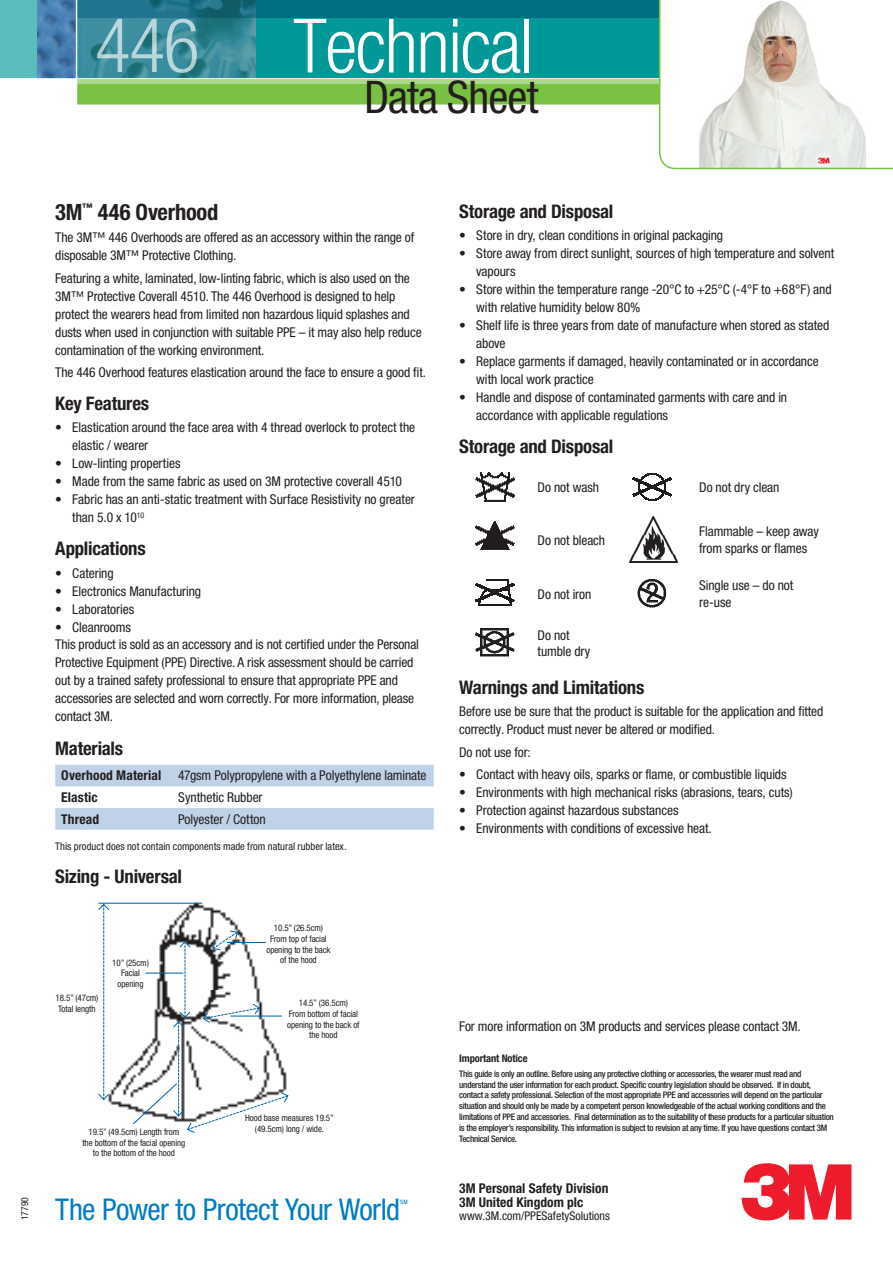
<style>
.page{position:relative;width:893px;height:1263px;background:#fff}
.page>*{position:absolute;margin:0;border:0;box-sizing:border-box;transform-origin:0 0}
.t1{font:300 condensed 75px "Helvetica Neue LTW1 G";letter-spacing:-.02em;color:#fff}
.t2{font:condensed 45px "Helvetica Neue LTW1 G";letter-spacing:-.02em;color:#231f20}
.t3{font:condensed 30px "Helvetica Neue LTW1 G";letter-spacing:-.02em;color:#007cc2}
.t4{font:700 condensed 22.5px "Helvetica Neue LTW1 G";letter-spacing:-.01em;color:#231f20}
.t5{font:700 condensed 18.75px "Helvetica Neue LTW1 G";letter-spacing:-.01em;color:#231f20}
.t6{font:condensed 13.5px/18px "Helvetica Neue LTW1 G";letter-spacing:-.01em;color:#231f20}
.t7{font:700 condensed 13.5px/13.5px "Helvetica Neue LTW1 G";color:#231f20}
.t8{font:condensed 12px "Helvetica Neue LTW1 G";color:#231f20}
.t9{font:condensed 10.5px "Helvetica Neue LTW1 G";letter-spacing:.005em;color:#231f20}
.t10{font:700 condensed 10.5px "Helvetica Neue LTW1 G";letter-spacing:-.01em;color:#231f20}
.t11{font:condensed 9.75px "Helvetica Neue LTW1 G";color:#231f20}
.t12{font:500 condensed 9px/10.8px "Helvetica Neue LTW1 G";letter-spacing:-.03em;color:#231f20}
.t13{font:condensed 9px/10.8px "Helvetica Neue LTW1 G";letter-spacing:-.01em;color:#231f20;text-align:center}
.t14{font:condensed 6px "Helvetica Neue LTW1 G";color:#007cc2}
.s1{font-weight:700}
</style>
<div class="page">
<div style="left:77px;top:84px;width:581px;height:20px;background:#79c142"></div>
<div style="left:0;top:0;width:81px;height:78px;background:#5abdbb"></div>
<img style="left:38px;top:0;width:38px;height:78px">
<div style="left:256px;top:0;width:637px;height:78px;background:#009997"></div>
<div style="left:78px;top:0;width:815px;height:18px;background:#007080"></div>
<svg style="left:77px;top:0;width:179px;height:78px;background:#328394"></svg>
<hr style="left:76px;top:0;width:1px;height:145px;background:#fff">
<svg style="left:37px;top:78px;width:621px;height:6px;background:#bbdf9f"></svg>
<img style="left:475px;top:472px;width:40px;height:30px">
<img style="left:632px;top:473px;width:40px;height:28px">
<img style="left:475px;top:521px;width:40px;height:29px">
<img style="left:630px;top:516px;width:47px;height:46px">
<img style="left:475px;top:579px;width:40px;height:27px">
<img style="left:637px;top:580px;width:30px;height:28px">
<img style="left:476px;top:628px;width:39px;height:29px">
<svg style="left:55px;top:765px;width:379px;height:65px"></svg>
<img style="left:105px;top:902px;width:136px;height:208px">
<svg style="left:98px;top:903px;width:12px;height:197px"></svg>
<hr style="left:99px;top:903px;width:103px;height:1px;background:#0065a4">
<svg style="left:132px;top:930px;width:157px;height:203px"></svg>
<svg style="left:742px;top:1163px;width:109px;height:57px"></svg>
<svg style="left:658px;top:0;width:235px;height:170px"></svg>
<h1 class="t1" style="left:95px;top:2px;width:441px">446 Technical</h1>
<h2 class="t2" style="left:364px;top:70px;width:176px">Data Sheet</h2>
<h3 class="t4" style="left:55px;top:199px;width:165px">3M<sup>™</sup> 446 Overhood</h3>
<p class="t6" style="left:55px;top:229px;width:360px">The 3M™ 446 Overhoods are offered as an accessory within the range of disposable 3M™ Protective Clothing.</p>
<p class="t6" style="left:55px;top:269px;width:368px">Featuring a white, laminated, low-linting fabric, which is also used on the 3M™ Protective Coverall 4510. The 446 Overhood is designed to help protect the wearers head from limited non hazardous liquid splashes and dusts when used in conjunction with suitable PPE – it may also help reduce contamination of the working environment.</p>
<p class="t6" style="left:55px;top:363px;width:372px">The 446 Overhood features elastication around the face to ensure a good fit.</p>
<h3 class="t5" style="left:55px;top:392px;width:95px">Key Features</h3>
<p class="t6" style="left:72px;top:418px;width:344px;text-indent:-17px">• Elastication around the face area with 4 thread overlock to protect the elastic / wearer</p>
<p class="t6" style="left:55px;top:454px;width:127px">• Low-linting properties</p>
<p class="t6" style="left:55px;top:472px;width:348px">• Made from the same fabric as used on 3M protective coverall 4510</p>
<p class="t6" style="left:72px;top:490px;width:344px;text-indent:-17px">• Fabric has an anti-static treatment with Surface Resistivity no greater than 5.0 x 10<sup>10</sup></p>
<h3 class="t5" style="left:55px;top:537px;width:92px">Applications</h3>
<p class="t6" style="left:55px;top:564px;width:60px">• Catering</p>
<p class="t6" style="left:55px;top:582px;width:147px">• Electronics Manufacturing</p>
<p class="t6" style="left:55px;top:600px;width:80px">• Laboratories</p>
<p class="t6" style="left:55px;top:618px;width:365px">• Cleanrooms<br>This product is sold as an accessory and is not certified under the Personal Protective Equipment (PPE) Directive. A risk assessment should be carried out by a trained safety professional to ensure that appropriate PPE and accessories are selected and worn correctly. For more information, please contact 3M.</p>
<h3 class="t5" style="left:55px;top:737px;width:69px">Materials</h3>
<p class="t6" style="left:61px;top:765px;width:367px;line-height:21.6px"><span class="s1">Overhood Material</span> 47gsm Polypropylene with a Polyethylene laminate<br><span class="s1">Elastic</span></p>
<p class="t6" style="left:178px;top:788px;width:86px">Synthetic Rubber</p>
<p class="t7" style="left:61px;top:812px;width:39px">Thread</p>
<p class="t6" style="left:178px;top:810px;width:89px">Polyester / Cotton</p>
<p class="t9" style="left:55px;top:840px;width:293px">This product does not contain components made from natural rubber latex.</p>
<h3 class="t5" style="left:55px;top:865px;width:128px">Sizing - Universal</h3>
<p class="t13" style="left:55px;top:992px;width:44px">18.5” (47cm)<br>Total length</p>
<p class="t13" style="left:112px;top:957px;width:38px">10” (25cm)<br>Facial opening</p>
<p class="t13" style="left:266px;top:922px;width:66px">10.5” (26.5cm)<br>From top of facial opening to the back of the hood</p>
<p class="t13" style="left:287px;top:997px;width:74px">14.5” (36.5cm)<br>From bottom of facial opening to the back of the hood</p>
<p class="t11" style="left:19px;top:1220px;width:25px;rotate:-90deg">17790</p>
<p class="t13" style="left:82px;top:1126px;width:104px">19.5” (49.5cm) Length from the bottom of the facial opening to the bottom of the hood</p>
<p class="t13" style="left:245px;top:1112px;width:90px">Hood base measures 19.5” (49.5cm) long / wide.</p>
<h3 class="t3" style="left:55px;top:1192px;width:346px">The Power to Protect Your World</h3>
<p class="t14" style="left:400px;top:1198px;width:9px">SM</p>
<h3 class="t5" style="left:459px;top:200px;width:156px">Storage and Disposal</h3>
<p class="t6" style="left:459px;top:226px;width:265px">• Store in dry, clean conditions in original packaging</p>
<p class="t6" style="left:476px;top:244px;width:359px;text-indent:-17px">• Store away from direct sunlight, sources of high temperature and solvent vapours</p>
<p class="t6" style="left:476px;top:280px;width:357px;text-indent:-17px">• Store within the temperature range -20°C to +25°C (-4°F to +68°F) and with relative humidity below 80%</p>
<p class="t6" style="left:476px;top:316px;width:355px;text-indent:-17px">• Shelf life is three years from date of manufacture when stored as stated above</p>
<p class="t6" style="left:476px;top:352px;width:344px;text-indent:-17px">• Replace garments if damaged, heavily contaminated or in accordance with local work practice</p>
<p class="t6" style="left:476px;top:388px;width:312px;text-indent:-17px">• Handle and dispose of contaminated garments with care and in accordance with applicable regulations</p>
<h3 class="t5" style="left:459px;top:435px;width:156px">Storage and Disposal</h3>
<p class="t6" style="left:537px;top:478px;width:63px">Do not wash</p>
<p class="t6" style="left:699px;top:478px;width:82px">Do not dry clean</p>
<p class="t6" style="left:537px;top:531px;width:69px">Do not bleach</p>
<p class="t6" style="left:699px;top:523px;width:121px;line-height:16.5px">Flammable – keep away from sparks or flames</p>
<p class="t6" style="left:537px;top:585px;width:55px">Do not iron</p>
<p class="t6" style="left:699px;top:577px;width:96px;line-height:16.5px">Single use – do not re-use</p>
<p class="t6" style="left:537px;top:627px;width:54px;line-height:16.5px">Do not tumble dry</p>
<h3 class="t5" style="left:459px;top:676px;width:187px">Warnings and Limitations</h3>
<p class="t6" style="left:459px;top:702px;width:366px">Before use be sure that the product is suitable for the application and fitted correctly. Product must never be altered or modified.</p>
<p class="t6" style="left:459px;top:743px;width:73px">Do not use for:</p>
<p class="t6" style="left:459px;top:765px;width:329px">• Contact with heavy oils, sparks or flame, or combustible liquids</p>
<p class="t6" style="left:459px;top:783px;width:335px">• Environments with high mechanical risks (abrasions, tears, cuts)</p>
<p class="t6" style="left:459px;top:801px;width:221px">• Protection against hazardous substances</p>
<p class="t6" style="left:459px;top:819px;width:254px">• Environments with conditions of excessive heat.</p>
<p class="t6" style="left:459px;top:1017px;width:343px">For more information on 3M products and services please contact 3M.</p>
<p class="t10" style="left:459px;top:1052px;width:70px">Important Notice</p>
<p class="t12" style="left:459px;top:1068px;width:376px">This guide is only an outline. Before using any protective clothing or accessories, the wearer must read and understand the user information for each product. Specific country legislation should be observed. If in doubt, contact a safety professional. Selection of the most appropriate PPE and accessories will depend on the particular situation and should only be made by a competent person knowledgeable of the actual working conditions and the limitations of PPE and accessories. Final determination as to the suitability of these products for a particular situation is the employer’s responsibility. This information is subject to revision at any time. If you have questions contact 3M Technical Service.</p>
<p class="t7" style="left:459px;top:1182px;width:151px">3M Personal Safety Division<br>3M United Kingdom plc</p>
<p class="t8" style="left:459px;top:1209px;width:152px">www.3M.com/PPESafetySolutions</p>
</div>
